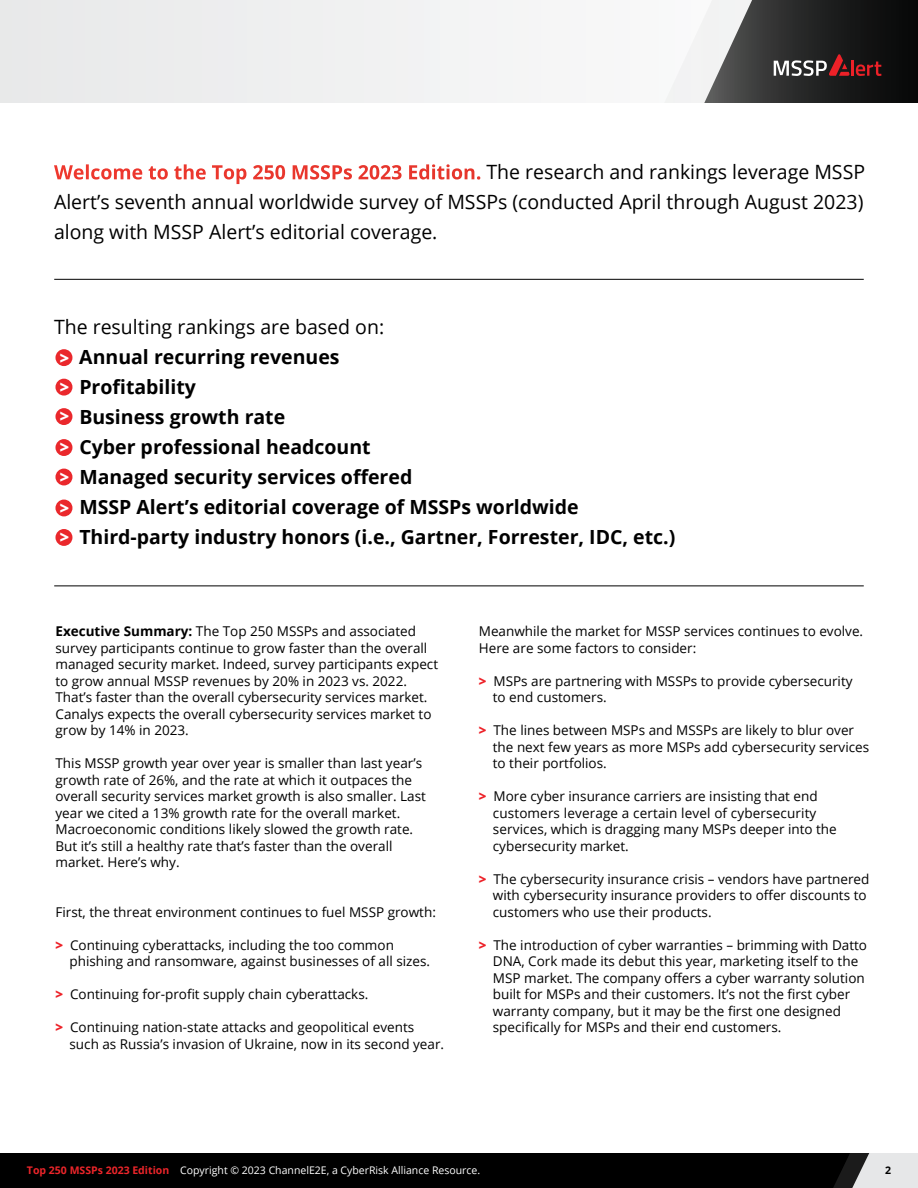
<style>
.page{position:relative;width:918px;height:1188px;background:#fff}
.page>*{position:absolute;margin:0;border:0;box-sizing:border-box;transform-origin:0 0}
.t1{font:19.65px/30px "Open Sans";color:#000;text-align:justify}
.t2{font:700 19.5px/30px "Open Sans";color:#000}
.t3{font:800 16.5px/29.4px "Open Sans";color:#fff}
.t4{font:13.5px/16.5px "Open Sans";color:#000}
.t5{font:10.5px "Open Sans";color:#fff}
.t6{font:700 10.5px "Open Sans";color:#000}
.s1{font-weight:700;color:#fff}
.s2{font-weight:700}
.s3{font-weight:800;color:#ed2128}
.s4{font-weight:700;color:#ec252a}
</style>
<div class="page">
<div style="left:0;top:0;width:916px;height:105px;background:#f0f1f1"></div>
<div style="left:0;top:1152px;width:916px;height:36px;background:#000"></div>
<svg style="left:833px;top:1153px;width:85px;height:35px;background:#a0a1a2"></svg>
<svg style="left:663px;top:0;width:255px;height:104px"></svg>
<div style="left:0;top:1143px;width:918px;height:10px;background:#fff"></div>
<div style="left:0;top:104px;width:918px;height:10px;background:#fff"></div>
<div style="left:55px;top:349px;width:17px;height:17px;background:#ea282c;border-radius:50%"></div>
<div style="left:55px;top:379px;width:17px;height:17px;background:#ea282c;border-radius:50%"></div>
<div style="left:55px;top:408px;width:17px;height:17px;background:#ea282c;border-radius:50%"></div>
<div style="left:55px;top:439px;width:17px;height:17px;background:#ea282c;border-radius:50%"></div>
<div style="left:55px;top:469px;width:17px;height:16px;background:#ea282c;border-radius:50%"></div>
<div style="left:55px;top:500px;width:17px;height:16px;background:#ea282c;border-radius:50%"></div>
<div style="left:55px;top:529px;width:17px;height:17px;background:#ea282c;border-radius:50%"></div>
<hr style="left:54px;top:279px;width:810px;height:1px;background:#000">
<hr style="left:54px;top:586px;width:810px;height:1px;background:#000">
<h1 class="t1" style="left:54px;top:157px;width:813px"><span class="s1">Welcome to the Top 250 MSSPs 2023 Edition.</span> The research and rankings leverage MSSP Alert’s seventh annual worldwide survey of MSSPs (conducted April through August 2023) along with MSSP Alert’s editorial coverage.</h1>
<h1 class="t1" style="left:54px;top:312px;width:332px">The resulting rankings are based on:</h1>
<p class="t2" style="left:79px;top:342px;width:598px">Annual recurring revenues<br>Profitability<br>Business growth rate<br>Cyber professional headcount<br>Managed security services offered<br>MSSP Alert’s editorial coverage of MSSPs worldwide Third-party industry honors (i.e., Gartner, Forrester, IDC, etc.)</p>
<p class="t3" style="left:60px;top:342px;width:11px;text-align:justify">&gt; &gt; &gt;</p>
<p class="t3" style="left:60px;top:432px;width:11px">&gt; &gt;</p>
<p class="t3" style="left:60px;top:492px;width:11px">&gt; &gt;</p>
<p class="t4" style="left:56px;top:623px;width:384px"><span class="s2">Executive Summary:</span> The Top 250 MSSPs and associated survey participants continue to grow faster than the overall managed security market. Indeed, survey participants expect to grow annual MSSP revenues by 20% in 2023 vs. 2022.<br>That’s faster than the overall cybersecurity services market.<br>Canalys expects the overall cybersecurity services market to grow by 14% in 2023.</p>
<p class="t4" style="left:56px;top:755px;width:372px">This MSSP growth year over year is smaller than last year’s growth rate of 26%, and the rate at which it outpaces the overall security services market growth is also smaller. Last year we cited a 13% growth rate for the overall market.<br>Macroeconomic conditions likely slowed the growth rate.<br>But it’s still a healthy rate that’s faster than the overall market. Here’s why.</p>
<p class="t4" style="left:56px;top:903px;width:382px">First, the threat environment continues to fuel MSSP growth:</p>
<p class="t4" style="left:70px;top:936px;width:362px;text-indent:-14px"><span class="s3">&gt;</span> Continuing cyberattacks, including the too common phishing and ransomware, against businesses of all sizes.</p>
<p class="t4" style="left:56px;top:986px;width:314px"><span class="s3">&gt;</span> Continuing for-profit supply chain cyberattacks.</p>
<p class="t4" style="left:70px;top:1019px;width:376px;text-indent:-14px"><span class="s3">&gt;</span> Continuing nation-state attacks and geopolitical events such as Russia’s invasion of Ukraine, now in its second year.</p>
<p class="t4" style="left:479px;top:623px;width:386px">Meanwhile the market for MSSP services continues to evolve.<br>Here are some factors to consider:</p>
<p class="t4" style="left:493px;top:672px;width:361px;text-indent:-14px"><span class="s3">&gt;</span> MSPs are partnering with MSSPs to provide cybersecurity to end customers.</p>
<p class="t4" style="left:493px;top:722px;width:378px;text-indent:-14px"><span class="s3">&gt;</span> The lines between MSPs and MSSPs are likely to blur over the next few years as more MSPs add cybersecurity services to their portfolios.</p>
<p class="t4" style="left:493px;top:788px;width:345px;text-indent:-14px"><span class="s3">&gt;</span> More cyber insurance carriers are insisting that end customers leverage a certain level of cybersecurity services, which is dragging many MSPs deeper into the cybersecurity market.</p>
<p class="t4" style="left:493px;top:870px;width:378px;text-indent:-14px"><span class="s3">&gt;</span> The cybersecurity insurance crisis – vendors have partnered with cybersecurity insurance providers to offer discounts to customers who use their products.</p>
<p class="t4" style="left:493px;top:936px;width:376px;text-indent:-14px"><span class="s3">&gt;</span> The introduction of cyber warranties – brimming with Datto DNA, Cork made its debut this year, marketing itself to the MSP market. The company offers a cyber warranty solution built for MSPs and their customers. It’s not the first cyber warranty company, but it may be the first one designed specifically for MSPs and their end customers.</p>
<p class="t5" style="left:27px;top:1163px;width:455px"><span class="s4">Top 250 MSSPs 2023 Edition</span> Copyright © 2023 ChannelE2E, a CyberRisk Alliance Resource.</p>
<p class="t6" style="left:885px;top:1163px;width:7px">2</p>
</div>
